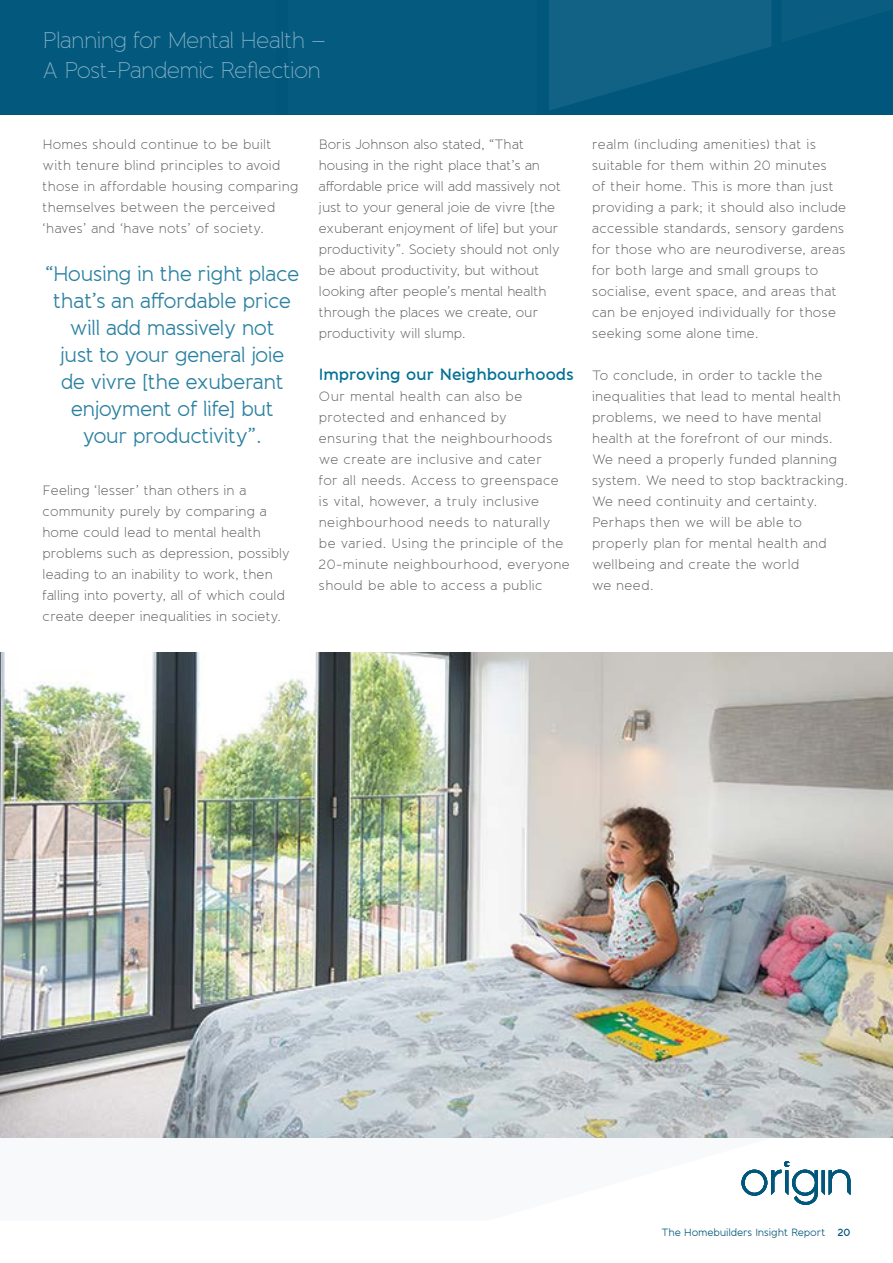
<style>
.page{position:relative;width:893px;height:1263px;background:#fff}
.page>*{position:absolute;margin:0;border:0;box-sizing:border-box;transform-origin:0 0}
.t1{font:200 22.5px/30px "Banda";letter-spacing:-.035em;color:#8bb2c9}
.t2{font:21px/27px "Banda";letter-spacing:-.035em;color:#2a80a1;text-align:center}
.t3{font:600 16.5px "Banda";color:#007094}
.t4{font:300 13.5px/21px "Banda";letter-spacing:.015em;color:#575756}
.t5{font:10.5px "Banda";letter-spacing:-.015em;color:#00577b}
.s1{font-weight:600}
</style>
<div class="page">
<svg style="left:741px;top:1161px;width:109px;height:44px"></svg>
<div style="left:0;top:0;width:893px;height:115px;background:#00577b"></div>
<svg style="left:549px;top:0;width:222px;height:110px"></svg>
<img style="left:0;top:653px;width:893px;height:484px">
<h1 class="t1" style="left:43px;top:25px;width:285px">Planning for Mental Health –<br>A Post-Pandemic Reflection</h1>
<p class="t4" style="left:43px;top:133px;width:257px">Homes should continue to be built with tenure blind principles to avoid those in affordable housing comparing themselves between the perceived ‘haves’ and ‘have nots’ of society.</p>
<h2 class="t2" style="left:45px;top:260px;width:256px">“Housing in the right place that’s an affordable price will add massively not<br>just to your general joie<br>de vivre [the exuberant enjoyment of life] but<br>your productivity”.</h2>
<p class="t4" style="left:43px;top:480px;width:249px">Feeling ‘lesser’ than others in a community purely by comparing a home could lead to mental health problems such as depression, possibly leading to an inability to work, then falling into poverty, all of which could create deeper inequalities in society.</p>
<p class="t4" style="left:319px;top:133px;width:243px">Boris Johnson also stated, “That housing in the right place that’s an affordable price will add massively not just to your general joie de vivre [the exuberant enjoyment of life] but your productivity”. Society should not only be about productivity, but without looking after people’s mental health through the places we create, our productivity will slump.</p>
<p class="t3" style="left:319px;top:364px;width:257px">Improving our Neighbourhoods</p>
<p class="t4" style="left:319px;top:385px;width:252px">Our mental health can also be protected and enhanced by<br>ensuring that the neighbourhoods we create are inclusive and cater<br>for all needs. Access to greenspace is vital, however, a truly inclusive neighbourhood needs to naturally be varied. Using the principle of the 20-minute neighbourhood, everyone should be able to access a public</p>
<p class="t4" style="left:592px;top:133px;width:256px">realm (including amenities) that is suitable for them within 20 minutes<br>of their home. This is more than just providing a park; it should also include accessible standards, sensory gardens for those who are neurodiverse, areas for both large and small groups to socialise, event space, and areas that can be enjoyed individually for those seeking some alone time.</p>
<p class="t4" style="left:592px;top:364px;width:257px">To conclude, in order to tackle the inequalities that lead to mental health problems, we need to have mental health at the forefront of our minds.<br>We need a properly funded planning system. We need to stop backtracking.<br>We need continuity and certainty.<br>Perhaps then we will be able to properly plan for mental health and wellbeing and create the world<br>we need.</p>
<p class="t5" style="left:661px;top:1226px;width:190px">The Homebuilders Insight Report <span class="s1">20</span></p>
</div>
